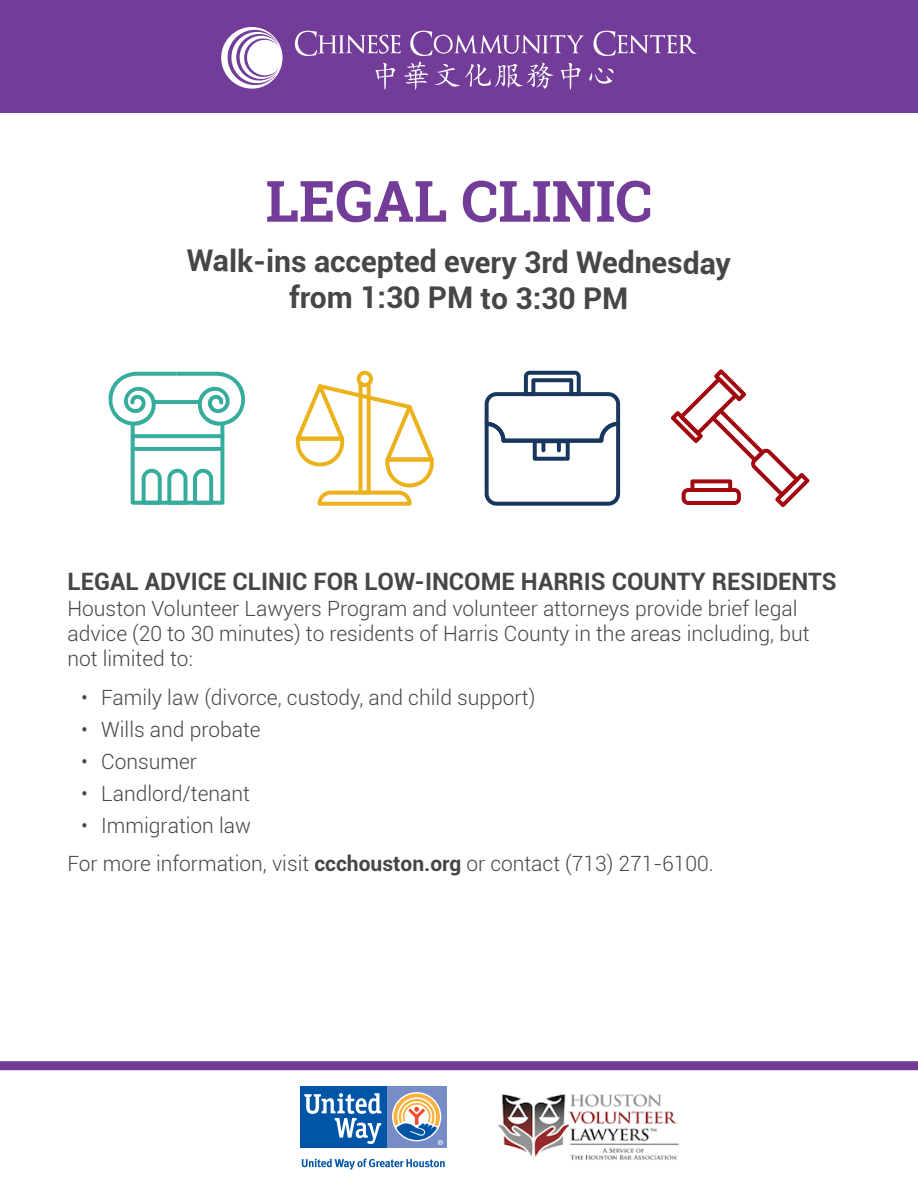
<style>
.page{position:relative;width:918px;height:1188px;background:#fff}
.page>*{position:absolute;margin:0;border:0;box-sizing:border-box;transform-origin:0 0}
.t1{font:700 57px "Roboto Slab";color:#733c98}
.t2{font:700 30px "Roboto";letter-spacing:-.005em;color:#454647}
.t3{font:700 24px "Roboto";color:#454647}
.t4{font:300 21px/25.2px "Roboto";color:#454647}
.s1{font-weight:700}
</style>
<div class="page">
<div style="left:0;top:0;width:918px;height:112px;background:#733c98"></div>
<svg style="left:221px;top:27px;width:62px;height:62px"></svg>
<svg style="left:295px;top:31px;width:106px;height:25px"></svg>
<svg style="left:410px;top:31px;width:174px;height:25px"></svg>
<svg style="left:593px;top:31px;width:104px;height:25px"></svg>
<svg style="left:375px;top:63px;width:20px;height:27px"></svg>
<svg style="left:404px;top:62px;width:24px;height:28px"></svg>
<svg style="left:435px;top:63px;width:119px;height:26px"></svg>
<svg style="left:561px;top:63px;width:20px;height:27px"></svg>
<svg style="left:589px;top:68px;width:25px;height:16px"></svg>
<div style="left:0;top:1061px;width:918px;height:9px;background:#733c98"></div>
<div style="left:387px;top:1086px;width:60px;height:62px;background:#788dc7"></div>
<div style="left:300px;top:1086px;width:87px;height:62px;background:#0155a7"></div>
<svg style="left:304px;top:1093px;width:78px;height:51px"></svg>
<svg style="left:302px;top:1159px;width:143px;height:11px"></svg>
<svg style="left:393px;top:1094px;width:50px;height:51px"></svg>
<img style="left:498px;top:1094px;width:181px;height:66px">
<svg style="left:109px;top:372px;width:136px;height:133px"></svg>
<svg style="left:485px;top:371px;width:135px;height:135px"></svg>
<svg style="left:671px;top:369px;width:139px;height:138px"></svg>
<svg style="left:296px;top:371px;width:138px;height:135px"></svg>
<p class="t1" style="left:266px;top:162px;width:388px">LEGAL CLINIC</p>
<p class="t2" style="left:187px;top:241px;width:545px">Walk-ins accepted every 3rd Wednesday</p>
<p class="t2" style="left:289px;top:277px;width:341px">from 1:30 PM to 3:30 PM</p>
<p class="t3" style="left:68px;top:565px;width:771px">LEGAL ADVICE CLINIC FOR LOW-INCOME HARRIS COUNTY RESIDENTS</p>
<p class="t4" style="left:68px;top:595px;width:744px">Houston Volunteer Lawyers Program and volunteer attorneys provide brief legal advice (20 to 30 minutes) to residents of Harris County in the areas including, but not limited to:</p>
<p class="t4" style="left:81px;top:684px;width:456px">• Family law (divorce, custody, and child support)</p>
<p class="t4" style="left:81px;top:716px;width:181px">• Wills and probate</p>
<p class="t4" style="left:81px;top:748px;width:118px">• Consumer</p>
<p class="t4" style="left:81px;top:780px;width:170px">• Landlord/tenant</p>
<p class="t4" style="left:81px;top:812px;width:172px">• Immigration law</p>
<p class="t4" style="left:68px;top:850px;width:648px">For more information, visit <span class="s1">ccchouston.org</span> or contact (713) 271-6100.</p>
</div>
